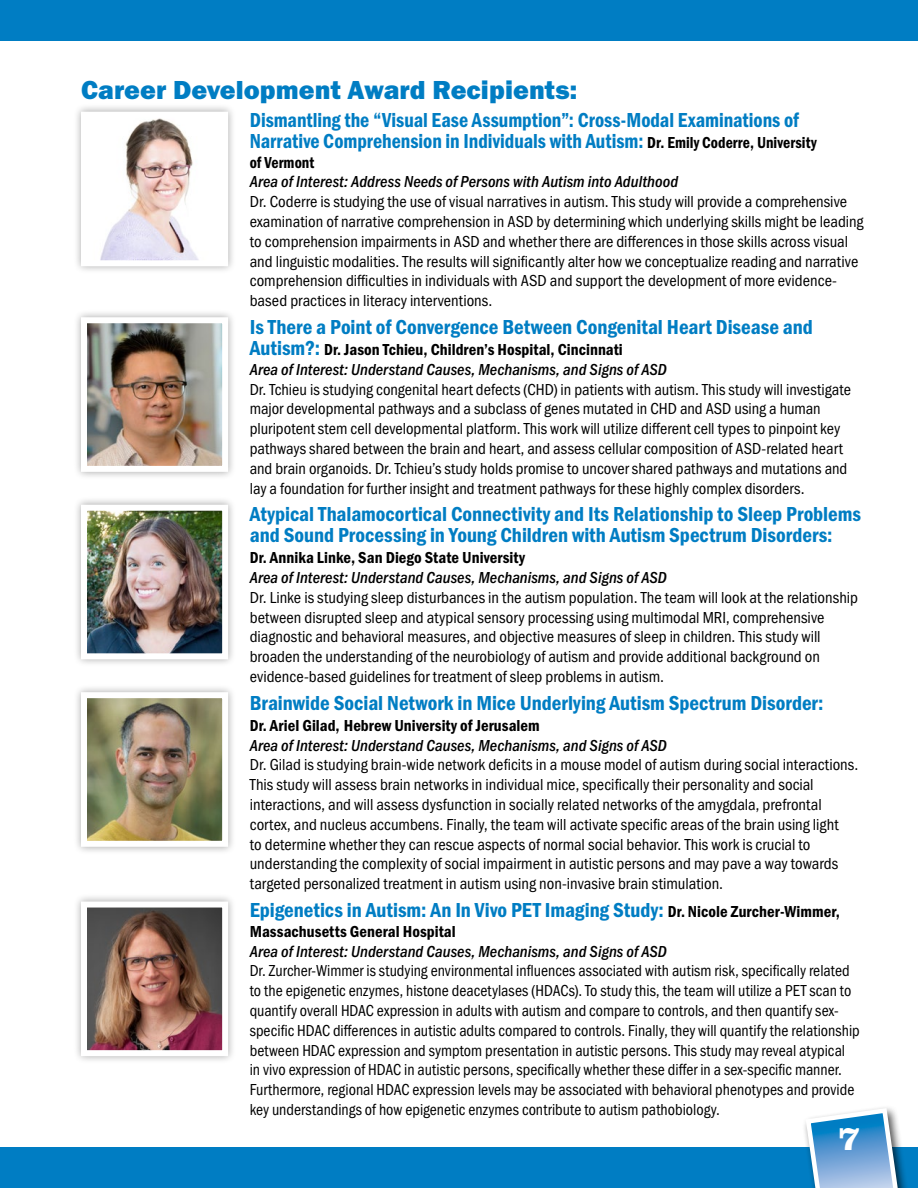
<style>
.page{position:relative;width:918px;height:1188px;background:#fff}
.page>*{position:absolute;margin:0;border:0;box-sizing:border-box;transform-origin:0 0}
.t1{font:700 36px "Clarendon URW";color:#fff}
._2012-head03{font:27px "Franklin Gothic URW Hea";color:#007dc3}
._2012-highlight_head{font:21px/21px "Franklin Gothic URW Con Dem";color:#007dc3}
._2012-highlight_head-2{font:21px/21px "Franklin Gothic URW Con Dem";color:#007dc3;scale:.95 1}
._2012-Body{font:16.5px/19.8px "Franklin Gothic URW Con Boo";color:#000}
._2012-Body-2{font:16.5px/19.8px "Franklin Gothic URW Con Boo";color:#000;scale:.96 1}
._2012-Body-3{font:16.5px "Franklin Gothic URW Con Med Ita";color:#000}
._2012-highlight_head-3{font:16.5px "Franklin Gothic URW Con Dem";color:#000;scale:.95 1}
._2012-highlight_head-4{font:16.5px "Franklin Gothic URW Con Dem";color:#000}
.s1{font-size:16.5px;color:#000}
.s2{font-size:21px;color:#007dc3}
</style>
<div class="page">
<div style="left:0;top:0;width:918px;height:40px;background:#007dc3"></div>
<div style="left:73px;top:103px;width:163px;height:172px;background:#000;opacity:.35"></div>
<img style="left:88px;top:119px;width:133px;height:140px">
<div style="left:73px;top:309px;width:163px;height:171px;background:#000;opacity:.35"></div>
<img style="left:88px;top:324px;width:133px;height:141px">
<div style="left:81px;top:317px;width:147px;height:155px;border:6px solid #fff"></div>
<div style="left:73px;top:496px;width:163px;height:172px;background:#000;opacity:.35"></div>
<img style="left:88px;top:512px;width:133px;height:140px">
<div style="left:81px;top:505px;width:147px;height:154px;border:6px solid #fff"></div>
<div style="left:73px;top:684px;width:163px;height:171px;background:#000;opacity:.35"></div>
<img style="left:88px;top:699px;width:133px;height:141px">
<div style="left:81px;top:692px;width:147px;height:155px;border:6px solid #fff"></div>
<div style="left:73px;top:893px;width:163px;height:171px;background:#000;opacity:.35"></div>
<img style="left:88px;top:909px;width:133px;height:140px">
<div style="left:81px;top:902px;width:147px;height:154px;border:6px solid #fff"></div>
<div style="left:0;top:1148px;width:918px;height:40px;background:#007dc3"></div>
<div style="left:802px;top:1104px;width:113px;height:84px;background:#000;opacity:.7"></div>
<svg style="left:803px;top:1106px;width:104px;height:82px"></svg>
<p class="_2012-head03" style="left:81px;top:72px;width:498px">Career Development Award Recipients:</p>
<p class="_2012-highlight_head-2" style="left:250px;top:108px;width:598px">Dismantling the “Visual Ease Assumption”: Cross-Modal Examinations of<br>Narrative Comprehension in Individuals with Autism: <span class="s1">Dr. Emily Coderre, University</span></p>
<p class="_2012-highlight_head-3" style="left:250px;top:151px;width:69px">of Vermont</p>
<p class="_2012-Body-3" style="left:250px;top:173px;width:430px">Area of Interest: Address Needs of Persons with Autism into Adulthood</p>
<p class="_2012-Body" style="left:250px;top:192px;width:615px">Dr. Coderre is studying the use of visual narratives in autism. This study will provide a comprehensive examination of narrative comprehension in ASD by determining which underlying skills might be leading to comprehension impairments in ASD and whether there are differences in those skills across visual and linguistic modalities. The results will significantly alter how we conceptualize reading and narrative comprehension difficulties in individuals with ASD and support the development of more evidence&shy;based practices in literacy interventions.</p>
<p class="_2012-highlight_head" style="left:250px;top:316px;width:565px">Is There a Point of Convergence Between Congenital Heart Disease and</p>
<p class="_2012-highlight_head-3" style="left:250px;top:338px;width:394px"><span class="s2">Autism?:</span> Dr. Jason Tchieu, Children’s Hospital, Cincinnati</p>
<p class="_2012-Body-3" style="left:250px;top:360px;width:419px">Area of Interest: Understand Causes, Mechanisms, and Signs of ASD</p>
<p class="_2012-Body" style="left:250px;top:379px;width:603px">Dr. Tchieu is studying congenital heart defects (CHD) in patients with autism. This study will investigate major developmental pathways and a subclass of genes mutated in CHD and ASD using a human pluripotent stem cell developmental platform. This work will utilize different cell types to pinpoint key pathways shared between the brain and heart, and assess cellular composition of ASD-related heart and brain organoids. Dr. Tchieu’s study holds promise to uncover shared pathways and mutations and lay a foundation for further insight and treatment pathways for these highly complex disorders.</p>
<p class="_2012-highlight_head" style="left:250px;top:503px;width:613px">Atypical Thalamocortical Connectivity and Its Relationship to Sleep Problems and Sound Processing in Young Children with Autism Spectrum Disorders:</p>
<p class="_2012-highlight_head-3" style="left:250px;top:547px;width:291px">Dr. Annika Linke, San Diego State University</p>
<p class="_2012-Body-3" style="left:250px;top:568px;width:419px">Area of Interest: Understand Causes, Mechanisms, and Signs of ASD</p>
<p class="_2012-Body" style="left:250px;top:587px;width:610px">Dr. Linke is studying sleep disturbances in the autism population. The team will look at the relationship between disrupted sleep and atypical sensory processing using multimodal MRI, comprehensive diagnostic and behavioral measures, and objective measures of sleep in children. This study will broaden the understanding of the neurobiology of autism and provide additional background on evidence-based guidelines for treatment of sleep problems in autism.</p>
<p class="_2012-highlight_head" style="left:250px;top:691px;width:575px">Brainwide Social Network in Mice Underlying Autism Spectrum Disorder:</p>
<p class="_2012-highlight_head-3" style="left:250px;top:714px;width:307px">Dr. Ariel Gilad, Hebrew University of Jerusalem</p>
<p class="_2012-Body-3" style="left:250px;top:736px;width:419px">Area of Interest: Understand Causes, Mechanisms, and Signs of ASD</p>
<p class="_2012-Body" style="left:250px;top:755px;width:610px">Dr. Gilad is studying brain-wide network deficits in a mouse model of autism during social interactions.<br>This study will assess brain networks in individual mice, specifically their personality and social interactions, and will assess dysfunction in socially related networks of the amygdala, prefrontal cortex, and nucleus accumbens. Finally, the team will activate specific areas of the brain using light<br>to determine whether they can rescue aspects of normal social behavior. This work is crucial to understanding the complexity of social impairment in autistic persons and may pave a way towards targeted personalized treatment in autism using non-invasive brain stimulation.</p>
<p class="_2012-highlight_head" style="left:250px;top:899px;width:592px">Epigenetics in Autism: An In Vivo PET Imaging Study: <span class="s1">Dr. Nicole Zurcher-Wimmer,</span></p>
<p class="_2012-highlight_head-4" style="left:250px;top:920px;width:208px">Massachusetts General Hospital</p>
<p class="_2012-Body-3" style="left:250px;top:942px;width:419px">Area of Interest: Understand Causes, Mechanisms, and Signs of ASD</p>
<p class="_2012-Body-2" style="left:250px;top:961px;width:637px">Dr. Zurcher-Wimmer is studying environmental influences associated with autism risk, specifically related to the epigenetic enzymes, histone deacetylases (HDACs). To study this, the team will utilize a PET scan to quantify overall HDAC expression in adults with autism and compare to controls, and then quantify sex&shy;specific HDAC differences in autistic adults compared to controls. Finally, they will quantify the relationship between HDAC expression and symptom presentation in autistic persons. This study may reveal atypical<br>in vivo expression of HDAC in autistic persons, specifically whether these differ in a sex-specific manner.<br>Furthermore, regional HDAC expression levels may be associated with behavioral phenotypes and provide key understandings of how epigenetic enzymes contribute to autism pathobiology.</p>
<p class="t1" style="left:838px;top:1112px;width:24px">7</p>
</div>
